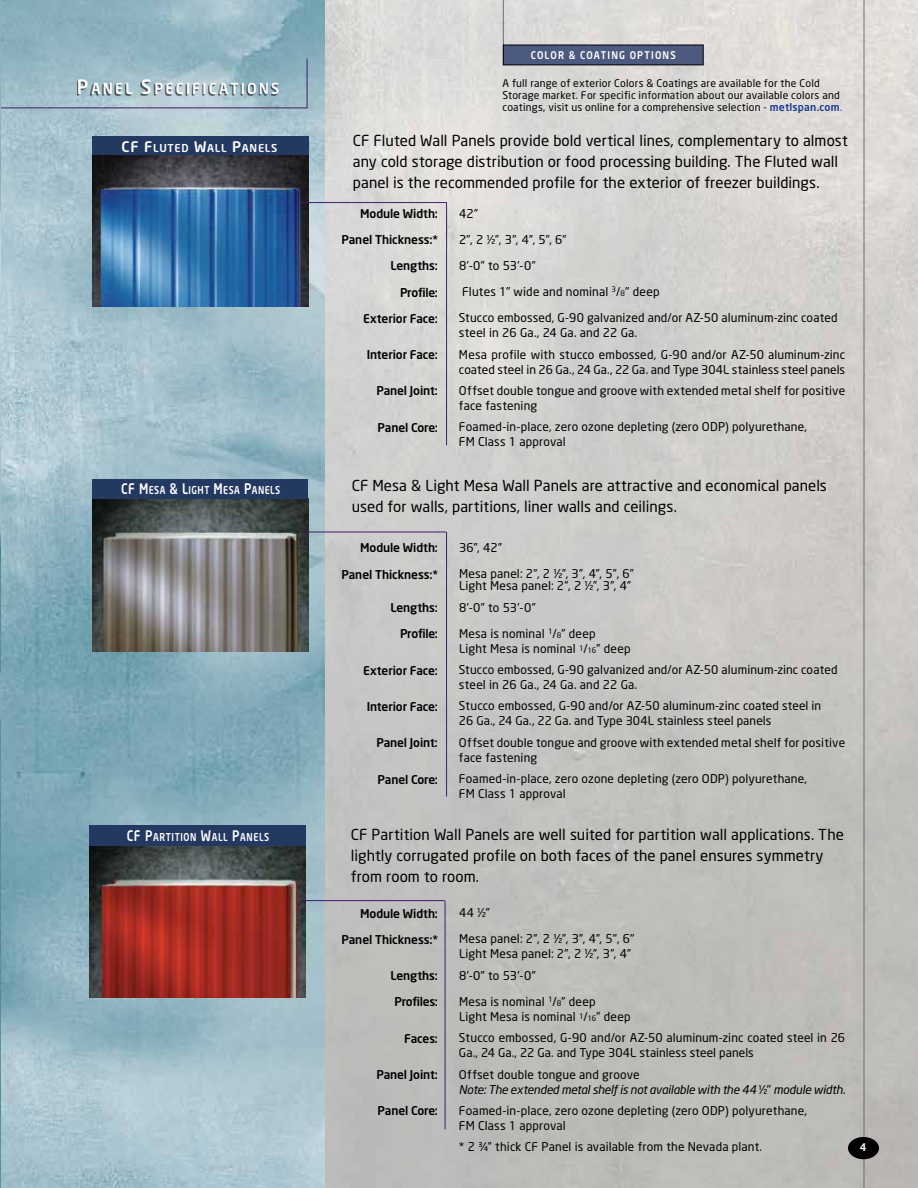
<style>
.page{position:relative;width:918px;height:1188px;background:#fff}
.page>*{position:absolute;margin:0;border:0;box-sizing:border-box;transform-origin:0 0}
.t1{font:15px/21px "Neo Sans";letter-spacing:.005em;color:#000}
.t2{font:500 15px "Neo Sans";letter-spacing:.15em;color:#fff;scale:.95 1}
.t3{font:12px/15px "Neo Sans";letter-spacing:.01em;color:#000}
.t4{font:500 12px "Neo Sans";letter-spacing:-.01em;color:#000}
.t5{font:italic 12px/15px "Neo Sans";letter-spacing:-.02em;color:#000}
.t6{font:500 10.8px "Neo Sans";letter-spacing:.045em;color:#fff;scale:.82 1}
.t7{font:500 10.8px "Neo Sans";letter-spacing:.065em;color:#fff;scale:.82 1}
.t8{font:500 10.8px "Neo Sans";letter-spacing:.065em;color:#fff}
.t9{font:10.5px/12px "Neo Sans";letter-spacing:.02em;color:#000}
.t10{font:500 10.5px "Neo Sans";letter-spacing:.12em;color:#fff;scale:.9 1}
.t11{font:500 10.5px "Neo Sans";letter-spacing:.12em;color:#fff}
.s1{font-size:19.5px}
.s2{font-weight:500;color:#183c8e}
.s3{color:#183c8e}
.s4{font-size:14.4px}
.s5{font-size:7.5px}
.s6{font-style:normal}
</style>
<div class="page">
<img style="left:1px;top:0;width:325px;height:1188px">
<img style="left:326px;top:0;width:592px;height:1188px">
<hr style="left:503px;top:0;width:1px;height:65px;background:#6d6e71">
<div style="left:503px;top:45px;width:200px;height:20px;background:#4d5a7f"></div>
<div style="left:503px;top:45px;width:201px;height:20px;border:1px solid #000"></div>
<img style="left:90px;top:846px;width:216px;height:152px">
<div style="left:90px;top:826px;width:216px;height:20px;background:#233962"></div>
<hr style="left:0;top:108px;width:307px;height:1px;background:#401e6b">
<hr style="left:307px;top:58px;width:1px;height:50px;background:#401e6b">
<hr style="left:0;top:0;width:1px;height:1188px;background:#fff">
<hr style="left:864px;top:0;width:1px;height:1188px;background:#6d6e71">
<div style="left:848px;top:1137px;width:31px;height:22px;background:#000;border-radius:50%"></div>
<div style="left:77px;top:81px;width:200px;height:15px;background:#000;opacity:.6"></div>
<img style="left:92px;top:155px;width:216px;height:152px">
<div style="left:92px;top:136px;width:216px;height:19px;background:#233962"></div>
<hr style="left:446px;top:203px;width:1px;height:242px;background:#401e6b">
<hr style="left:302px;top:202px;width:145px;height:1px;background:#401e6b">
<img style="left:92px;top:499px;width:216px;height:152px">
<div style="left:92px;top:479px;width:216px;height:20px;background:#233962"></div>
<hr style="left:446px;top:532px;width:1px;height:265px;background:#401e6b">
<hr style="left:302px;top:532px;width:144px;height:1px;background:#401e6b">
<hr style="left:300px;top:900px;width:145px;height:1px;background:#401e6b">
<hr style="left:445px;top:901px;width:1px;height:228px;background:#401e6b">
<p class="t10" style="left:531px;top:49px;width:163px">COLOR &amp; COATING OPTIONS</p>
<p class="t2" style="left:77px;top:79px;width:214px"><span class="s1">P</span>ANEL <span class="s1">S</span>PECIFICATIONS</p>
<p class="t9" style="left:503px;top:77px;width:341px">A full range of exterior Colors &amp; Coatings are available for the Cold<br>Storage market. For specific information about our available colors and coatings, visit us online for a comprehensive selection <span class="s2">- metlspan.com</span><span class="s3">.</span></p>
<p class="t8" style="left:122px;top:141px;width:157px"><span class="s4">CF F</span>LUTE D <span class="s4">W</span>ALL <span class="s4">P</span>ANELS</p>
<p class="t1" style="left:353px;top:130px;width:497px">CF Fluted Wall Panels provide bold vertical lines, complementary to almost any cold storage distribution or food processing building. The Fluted wall panel is the recommended profile for the exterior of freezer buildings.</p>
<p class="t6" style="left:121px;top:483px;width:196px"><span class="s4">CF M</span>ESA <span class="s4">&amp; L</span>IGHT <span class="s4">M</span>ESA <span class="s4">P</span>ANELS</p>
<p class="t4" style="left:360px;top:206px;width:79px">Module Width:</p>
<p class="t3" style="left:459px;top:206px;width:21px">42”</p>
<p class="t4" style="left:341px;top:232px;width:98px">Panel Thickness:*</p>
<p class="t3" style="left:459px;top:232px;width:109px">2”, 2 ½”, 3”, 4”, 5”, 6”</p>
<p class="t4" style="left:390px;top:258px;width:49px">Lengths:</p>
<p class="t3" style="left:459px;top:258px;width:78px">8’-0” to 53’-0”</p>
<p class="t4" style="left:400px;top:285px;width:40px">Profile:</p>
<p class="t3" style="left:462px;top:284px;width:199px">Flutes 1" wide and nominal <sup>3</sup>/<span class="s5">8</span>" deep</p>
<p class="t4" style="left:363px;top:311px;width:77px">Exterior Face:</p>
<p class="t3" style="left:459px;top:310px;width:380px">Stucco embossed, G-90 galvanized and/or AZ-50 aluminum-zinc coated steel in 26 Ga., 24 Ga. and 22 Ga.</p>
<p class="t4" style="left:367px;top:347px;width:73px">Interior Face:</p>
<p class="t3" style="left:459px;top:347px;width:388px">Mesa profile with stucco embossed, G-90 and/or AZ-50 aluminum-zinc coated steel in 26 Ga., 24 Ga., 22 Ga. and Type 304L stainless steel panels</p>
<p class="t4" style="left:376px;top:383px;width:63px">Panel Joint:</p>
<p class="t3" style="left:459px;top:383px;width:388px">Offset double tongue and groove with extended metal shelf for positive face fastening</p>
<p class="t4" style="left:378px;top:420px;width:62px">Panel Core:</p>
<p class="t3" style="left:459px;top:419px;width:350px">Foamed-in-place, zero ozone depleting (zero ODP) polyurethane,<br>FM Class 1 approval</p>
<p class="t1" style="left:352px;top:474px;width:477px">CF Mesa &amp; Light Mesa Wall Panels are attractive and economical panels used for walls, partitions, liner walls and ceilings.</p>
<p class="t4" style="left:360px;top:540px;width:79px">Module Width:</p>
<p class="t3" style="left:459px;top:540px;width:45px">36”, 42”</p>
<p class="t4" style="left:341px;top:567px;width:98px">Panel Thickness:*</p>
<p class="t3" style="left:459px;top:568px;width:176px;line-height:12px">Mesa panel: 2”, 2 ½”, 3”, 4”, 5”, 6”<br>Light Mesa panel: 2”, 2 ½”, 3”, 4”</p>
<p class="t4" style="left:390px;top:600px;width:49px">Lengths:</p>
<p class="t3" style="left:459px;top:599px;width:78px">8’-0” to 53’-0”</p>
<p class="t4" style="left:400px;top:626px;width:40px">Profile:</p>
<p class="t3" style="left:459px;top:626px;width:173px">Mesa is nominal <sup>1</sup>/<span class="s5">8</span>” deep<br>Light Mesa is nominal <span class="s5">1</span>/<span class="s5">16</span>” deep</p>
<p class="t4" style="left:363px;top:663px;width:77px">Exterior Face:</p>
<p class="t3" style="left:459px;top:662px;width:380px">Stucco embossed, G-90 galvanized and/or AZ-50 aluminum-zinc coated steel in 26 Ga., 24 Ga. and 22 Ga.</p>
<p class="t4" style="left:367px;top:699px;width:73px">Interior Face:</p>
<p class="t3" style="left:459px;top:698px;width:364px">Stucco embossed, G-90 and/or AZ-50 aluminum-zinc coated steel in<br>26 Ga., 24 Ga., 22 Ga. and Type 304L stainless steel panels</p>
<p class="t4" style="left:376px;top:735px;width:63px">Panel Joint:</p>
<p class="t3" style="left:459px;top:735px;width:388px">Offset double tongue and groove with extended metal shelf for positive face fastening</p>
<p class="t4" style="left:378px;top:772px;width:62px">Panel Core:</p>
<p class="t3" style="left:459px;top:771px;width:350px">Foamed-in-place, zero ozone depleting (zero ODP) polyurethane,<br>FM Class 1 approval</p>
<p class="t7" style="left:127px;top:831px;width:175px"><span class="s4">CF P</span>ARTITION <span class="s4">W</span>ALL <span class="s4">P</span>ANELS</p>
<p class="t1" style="left:351px;top:824px;width:495px">CF Partition Wall Panels are well suited for partition wall applications. The lightly corrugated profile on both faces of the panel ensures symmetry from room to room.</p>
<p class="t4" style="left:360px;top:906px;width:79px">Module Width:</p>
<p class="t3" style="left:459px;top:905px;width:33px">44 ½”</p>
<p class="t4" style="left:341px;top:932px;width:98px">Panel Thickness:*</p>
<p class="t3" style="left:459px;top:931px;width:177px">Mesa panel: 2”, 2 ½”, 3”, 4”, 5", 6"<br>Light Mesa panel: 2”, 2 ½”, 3”, 4”</p>
<p class="t4" style="left:390px;top:968px;width:49px">Lengths:</p>
<p class="t3" style="left:459px;top:968px;width:78px">8’-0” to 53’-0”</p>
<p class="t4" style="left:395px;top:994px;width:45px">Profiles:</p>
<p class="t3" style="left:459px;top:994px;width:173px">Mesa is nominal <sup>1</sup>/<span class="s5">8</span>” deep<br>Light Mesa is nominal <span class="s5">1</span>/<span class="s5">16</span>” deep</p>
<p class="t4" style="left:404px;top:1031px;width:35px">Faces:</p>
<p class="t3" style="left:459px;top:1030px;width:388px">Stucco embossed, G-90 and/or AZ-50 aluminum-zinc coated steel in 26<br>Ga., 24 Ga., 22 Ga. and Type 304L stainless steel panels</p>
<p class="t4" style="left:376px;top:1067px;width:63px">Panel Joint:</p>
<p class="t5" style="left:459px;top:1067px;width:388px"><span class="s6">Offset double tongue and groove<br></span>Note: The extended metal shelf is not available with the 44 <span class="s6">½"</span> module width.</p>
<p class="t4" style="left:378px;top:1103px;width:62px">Panel Core:</p>
<p class="t3" style="left:459px;top:1103px;width:350px">Foamed-in-place, zero ozone depleting (zero ODP) polyurethane,<br>FM Class 1 approval</p>
<p class="t3" style="left:459px;top:1139px;width:305px">* 2 ¾” thick CF Panel is available from the Nevada plant.</p>
<p class="t11" style="left:860px;top:1140px;width:8px">4</p>
</div>
